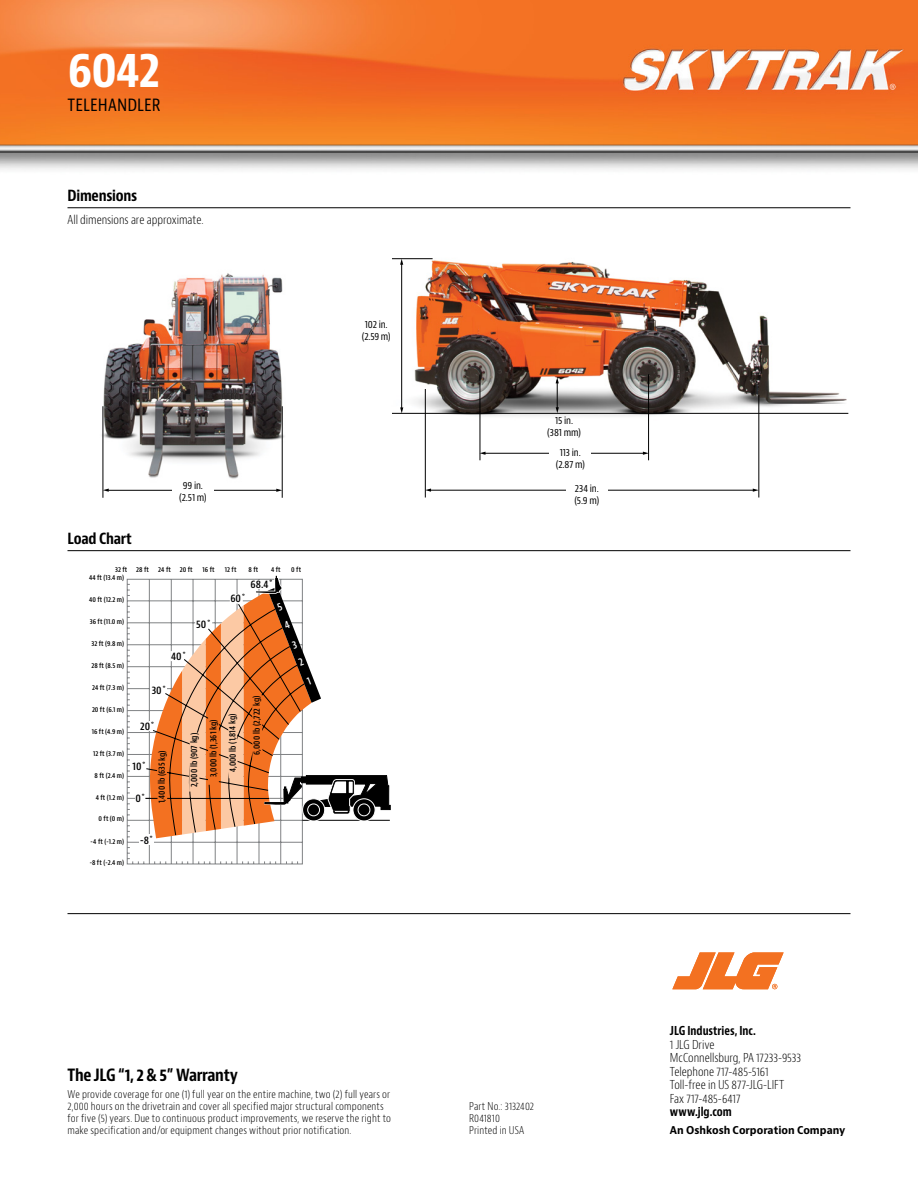
<style>
.page{position:relative;width:918px;height:1188px;background:#fff}
.page>*{position:absolute;margin:0;border:0;box-sizing:border-box;transform-origin:0 0}
.t1{font:700 condensed 48px "Bernino Sans";color:#fff}
.t2{font:condensed 18px "Bernino Sans";letter-spacing:.005em;color:#000}
.t3{font:700 condensed 16.5px "Bernino Sans";letter-spacing:-.025em;color:#000}
.t4{font:700 condensed 15px "Bernino Sans";letter-spacing:-.015em;color:#000}
.t5{font:300 condensed 12px/13.5px "Bernino Sans";letter-spacing:-.005em;color:#000}
.t6{font:700 condensed 12px "Bernino Sans";color:#000;scale:.95 1}
.t7{font:600 condensed 10.65px "Bernino Sans";color:#000}
.t8{font:300 condensed 10.5px/12px "Bernino Sans";letter-spacing:.015em;color:#000}
.t9{font:700 10.5px "Bernino Sans";color:#000;scale:.95 1}
.t10{font:condensed 10.2px/12px "Bernino Sans";letter-spacing:-.01em;color:#000;text-align:center}
.t11{font:600 condensed 8.85px "Bernino Sans";letter-spacing:-.005em;color:#000;scale:.95 1}
.t12{font:600 condensed 6.9px "Bernino Sans";color:#000}
</style>
<div class="page">
<hr style="left:68px;top:913px;width:783px;height:1px;background:#000">
<svg style="left:672px;top:952px;width:112px;height:37px"></svg>
<img style="left:0;top:0;width:918px;height:170px">
<hr style="left:68px;top:550px;width:783px;height:1px;background:#000">
<hr style="left:68px;top:208px;width:783px;height:1px;background:#000">
<svg style="left:126px;top:575px;width:151px;height:290px"></svg>
<img style="left:102px;top:273px;width:183px;height:215px">
<img style="left:392px;top:259px;width:457px;height:169px">
<hr style="left:103px;top:406px;width:1px;height:92px;background:#000">
<hr style="left:282px;top:406px;width:1px;height:92px;background:#000">
<hr style="left:108px;top:490px;width:169px;height:1px;background:#000">
<svg style="left:276px;top:489px;width:6px;height:3px"></svg>
<svg style="left:103px;top:489px;width:6px;height:3px"></svg>
<hr style="left:425px;top:389px;width:1px;height:109px;background:#000">
<hr style="left:758px;top:395px;width:1px;height:103px;background:#000">
<hr style="left:648px;top:374px;width:1px;height:86px;background:#000">
<hr style="left:480px;top:374px;width:1px;height:86px;background:#000">
<hr style="left:429px;top:490px;width:324px;height:1px;background:#000">
<svg style="left:425px;top:489px;width:6px;height:3px"></svg>
<svg style="left:753px;top:489px;width:6px;height:3px"></svg>
<hr style="left:392px;top:258px;width:41px;height:1px;background:#000">
<hr style="left:484px;top:453px;width:161px;height:1px;background:#000">
<svg style="left:480px;top:452px;width:6px;height:3px"></svg>
<svg style="left:643px;top:452px;width:6px;height:3px"></svg>
<svg style="left:556px;top:377px;width:3px;height:36px"></svg>
<hr style="left:401px;top:264px;width:1px;height:145px;background:#000">
<svg style="left:400px;top:259px;width:3px;height:6px"></svg>
<svg style="left:400px;top:407px;width:3px;height:6px"></svg>
<hr style="left:392px;top:413px;width:456px;height:1px;background:#000">
<div style="left:172px;top:478px;width:42px;height:26px;background:#fff"></div>
<div style="left:566px;top:480px;width:42px;height:29px;background:#fff"></div>
<div style="left:549px;top:447px;width:42px;height:23px;background:#fff"></div>
<svg style="left:133px;top:576px;width:258px;height:289px"></svg>
<h1 class="t1" style="left:68px;top:50px;width:94px">6042</h1>
<h2 class="t2" style="left:68px;top:97px;width:95px">TELEHANDLER</h2>
<h3 class="t4" style="left:68px;top:189px;width:71px">Dimensions</h3>
<p class="t5" style="left:68px;top:214px;width:138px">All dimensions are approximate.</p>
<p class="t10" style="left:362px;top:319px;width:30px">102 in. (2.59 m)</p>
<p class="t10" style="left:547px;top:415px;width:35px">15 in. (381 mm)</p>
<p class="t10" style="left:556px;top:447px;width:31px">113 in. (2.87 m)</p>
<h3 class="t4" style="left:68px;top:532px;width:66px">Load Chart</h3>
<p class="t10" style="left:179px;top:479px;width:29px">99 in. (2.51 m)</p>
<p class="t10" style="left:574px;top:483px;width:26px;text-align:left">234 in. (5.9 m)</p>
<p class="t12" style="left:115px;top:566px;width:14px">32 ft</p>
<p class="t12" style="left:136px;top:566px;width:14px">28 ft</p>
<p class="t12" style="left:158px;top:566px;width:14px">24 ft</p>
<p class="t12" style="left:180px;top:566px;width:14px">20 ft</p>
<p class="t12" style="left:89px;top:575px;width:37px">44 ft (13.4 m)</p>
<p class="t12" style="left:89px;top:597px;width:37px">40 ft (12.2 m)</p>
<p class="t12" style="left:203px;top:566px;width:14px">16 ft</p>
<p class="t12" style="left:225px;top:566px;width:13px">12 ft</p>
<p class="t12" style="left:249px;top:566px;width:11px">8 ft</p>
<p class="t12" style="left:271px;top:566px;width:11px">4 ft</p>
<p class="t12" style="left:291px;top:566px;width:11px">0 ft</p>
<p class="t7" style="left:251px;top:579px;width:24px">68.4˚</p>
<p class="t7" style="left:230px;top:594px;width:17px">60˚</p>
<p class="t12" style="left:90px;top:619px;width:36px">36 ft (11.0 m)</p>
<p class="t12" style="left:91px;top:641px;width:34px">32 ft (9.8 m)</p>
<p class="t12" style="left:91px;top:663px;width:34px">28 ft (8.5 m)</p>
<p class="t12" style="left:92px;top:685px;width:34px">24 ft (7.3 m)</p>
<p class="t12" style="left:92px;top:707px;width:34px">20 ft (6.1 m)</p>
<p class="t12" style="left:92px;top:728px;width:34px">16 ft (4.9 m)</p>
<p class="t12" style="left:93px;top:750px;width:32px">12 ft (3.7 m)</p>
<p class="t12" style="left:95px;top:772px;width:31px">8 ft (2.4 m)</p>
<p class="t12" style="left:96px;top:795px;width:30px">4 ft (1.2 m)</p>
<p class="t12" style="left:91px;top:838px;width:35px">-4 ft (-1.2 m)</p>
<p class="t12" style="left:90px;top:860px;width:36px">-8 ft (-2.4 m)</p>
<p class="t12" style="left:99px;top:816px;width:27px">0 ft (0 m)</p>
<p class="t7" style="left:171px;top:652px;width:17px">40˚</p>
<p class="t7" style="left:196px;top:620px;width:16px">50˚</p>
<p class="t7" style="left:152px;top:686px;width:16px">30˚</p>
<p class="t7" style="left:140px;top:721px;width:16px">20˚</p>
<p class="t7" style="left:133px;top:762px;width:15px">10˚</p>
<p class="t7" style="left:135px;top:794px;width:12px">0˚</p>
<p class="t7" style="left:140px;top:835px;width:15px">-8˚</p>
<p class="t11" style="left:158px;top:803px;width:57px;rotate:-90deg">1,400 lb (635 kg)</p>
<p class="t11" style="left:190px;top:787px;width:59px;rotate:-90deg">2,000 lb (907 kg)</p>
<p class="t11" style="left:209px;top:777px;width:62px;rotate:-90deg">3,000 lb (1,361 kg)</p>
<p class="t11" style="left:229px;top:772px;width:63px;rotate:-90deg">4,000 lb (1,814 kg)</p>
<p class="t11" style="left:253px;top:755px;width:64px;rotate:-90deg">6,000 lb (2,722 kg)</p>
<h3 class="t3" style="left:68px;top:1069px;width:172px">The JLG “1, 2 &amp; 5” Warranty</h3>
<p class="t8" style="left:68px;top:1089px;width:325px">We provide coverage for one (1) full year on the entire machine, two (2) full years or 2,000 hours on the drivetrain and cover all specified major structural components for five (5) years. Due to continuous product improvements, we reserve the right to make specification and/or equipment changes without prior notification.</p>
<p class="t8" style="left:469px;top:1101px;width:67px">Part No.: 3132402<br>R041810<br>Printed in USA</p>
<p class="t6" style="left:670px;top:1026px;width:92px">JLG Industries, Inc.</p>
<p class="t5" style="left:670px;top:1038px;width:133px">1 JLG Drive<br>McConnellsburg, PA 17233-9533<br>Telephone 717-485-5161<br>Toll-free in US 877-JLG-LIFT<br>Fax 717-485-6417</p>
<p class="t6" style="left:670px;top:1107px;width:67px">www.jlg.com</p>
<p class="t9" style="left:670px;top:1126px;width:186px">An Oshkosh Corporation Company</p>
</div>
